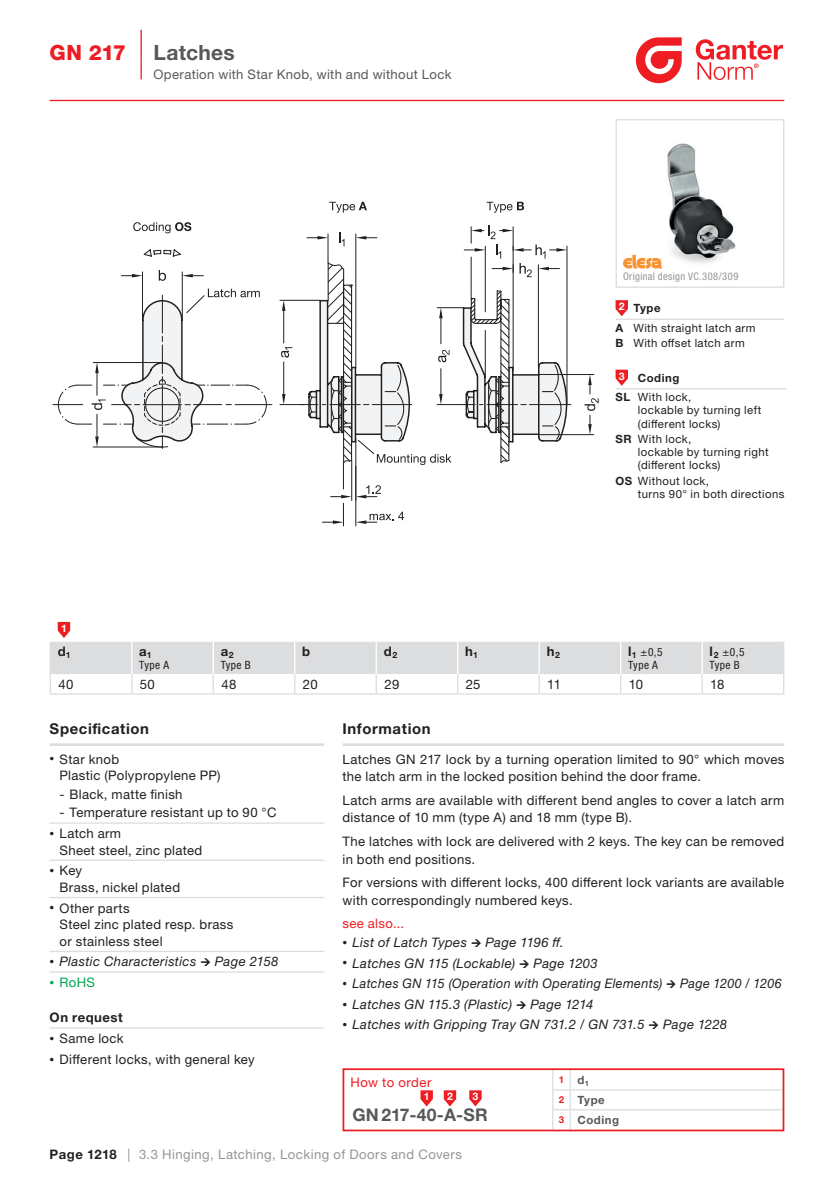
<style>
.page{position:relative;width:834px;height:1181px;background:#fff}
.page>*{position:absolute;margin:0;border:0;box-sizing:border-box;transform-origin:0 0}
.t1{font:700 21px "Helvetica Neue LTW1 G";letter-spacing:.01em;color:#57585a}
.t2{font:800 21px "Helvetica Neue LT Pro";color:#ee1d23}
.t3{font:700 17.5px "Helvetica Neue LTW1 G";letter-spacing:.015em;color:#57585a}
.t4{font:700 14.88px "Helvetica Neue LTW1 G";letter-spacing:.04em;color:#231f20}
.t5{font:13.12px/16.6px "Helvetica Neue LTW1 G";letter-spacing:.025em;color:#231f20}
.t6{font:italic 13.12px "Helvetica Neue LTW1 G";letter-spacing:.025em;color:#231f20}
.t7{font:italic 13.12px "Helvetica Neue LTW1 G";letter-spacing:.025em;color:#231f20;scale:.96 1}
.t8{font:13.12px "Helvetica Neue LTW1 G";letter-spacing:.035em;color:#939598}
.t9{font:13.12px "Helvetica Neue LTW1 G";letter-spacing:.025em;color:#57585a}
.t10{font:700 13.12px "Helvetica Neue LTW1 G";letter-spacing:.04em;color:#231f20}
.t11{font:13.12px "Helvetica Neue LTW1 G";letter-spacing:.03em;color:#ee1d23}
.t12{font:13.12px "Helvetica Neue LTW1 G";color:#00a54f}
.t13{font:11.38px/13.1px "Helvetica Neue LTW1 G";letter-spacing:.035em;color:#231f20}
.t14{font:condensed 11.38px/13.1px "Helvetica Neue LT Pro";letter-spacing:.035em;color:#231f20}
.t15{font:700 11.38px/19.8px "Helvetica Neue LTW1 G";letter-spacing:.045em;color:#57585a}
.t16{font:condensed 10.5px "Helvetica Neue LT Pro";letter-spacing:.035em;color:#939598}
.t17{font:700 10.5px "Helvetica Neue LTW1 G";color:#fff}
.t18{font:700 9.62px "Helvetica Neue LTW1 G";color:#ee1d23}
.s1{font-weight:700}
.s2{font-family:"Helvetica Neue LTW1 G";font-weight:700;font-stretch:normal;font-size:13.12px}
.s3{font-size:9.62px}
.s4{font-family:"Helvetica Neue LT Pro"}
.s5{font-size:11.38px;color:#57585a}
.s6{font-size:9.62px;color:#ee1d23}
.s7{font-weight:700;color:#231f20}
</style>
<div class="page">
<hr style="left:50px;top:100px;width:734px;height:1px;background:#ee1d23">
<svg style="left:635px;top:37px;width:46px;height:46px"></svg>
<svg style="left:695px;top:39px;width:87px;height:41px"></svg>
<hr style="left:93px;top:447px;width:69px;height:1px;background:#231f20">
<hr style="left:142px;top:272px;width:1px;height:48px;background:#231f20">
<hr style="left:182px;top:272px;width:1px;height:48px;background:#231f20">
<svg style="left:159px;top:270px;width:7px;height:11px"></svg>
<svg style="left:121px;top:274px;width:21px;height:3px"></svg>
<svg style="left:182px;top:274px;width:21px;height:3px"></svg>
<hr style="left:538px;top:374px;width:55px;height:1px;background:#231f20">
<hr style="left:538px;top:434px;width:55px;height:1px;background:#231f20">
<svg style="left:584px;top:374px;width:14px;height:61px"></svg>
<svg style="left:280px;top:225px;width:289px;height:301px"></svg>
<svg style="left:329px;top:202px;width:38px;height:11px"></svg>
<svg style="left:486px;top:202px;width:38px;height:11px"></svg>
<svg style="left:58px;top:289px;width:209px;height:158px"></svg>
<svg style="left:133px;top:222px;width:58px;height:11px"></svg>
<svg style="left:50px;top:622px;width:734px;height:72px"></svg>
<hr style="left:342px;top:743px;width:442px;height:3px;background:#dcdddf">
<hr style="left:140px;top:30px;width:2px;height:30px;background:#ee1d23">
<svg style="left:140px;top:60px;width:2px;height:19px"></svg>
<hr style="left:570px;top:1089px;width:212px;height:1px;background:#dcdddf">
<svg style="left:552px;top:1071px;width:18px;height:57px"></svg>
<hr style="left:570px;top:1109px;width:212px;height:1px;background:#dcdddf">
<div style="left:342px;top:1068px;width:442px;height:63px;border:2px solid #ee1d23"></div>
<svg style="left:420px;top:1090px;width:13px;height:16px"></svg>
<svg style="left:443px;top:1090px;width:13px;height:16px"></svg>
<svg style="left:469px;top:1090px;width:12px;height:16px"></svg>
<hr style="left:633px;top:319px;width:151px;height:1px;background:#dcdddf">
<svg style="left:615px;top:300px;width:18px;height:20px"></svg>
<hr style="left:638px;top:388px;width:148px;height:1px;background:#dcdddf">
<svg style="left:615px;top:370px;width:23px;height:19px"></svg>
<hr style="left:50px;top:822px;width:274px;height:2px;background:#dcdddf">
<hr style="left:50px;top:859px;width:274px;height:2px;background:#dcdddf">
<hr style="left:50px;top:897px;width:274px;height:1px;background:#dcdddf">
<hr style="left:50px;top:950px;width:274px;height:2px;background:#dcdddf">
<hr style="left:50px;top:971px;width:274px;height:1px;background:#dcdddf">
<hr style="left:50px;top:743px;width:274px;height:3px;background:#dcdddf">
<hr style="left:50px;top:1027px;width:274px;height:1px;background:#dcdddf">
<img style="left:626px;top:143px;width:110px;height:126px">
<div style="left:615px;top:119px;width:169px;height:169px;border:1px solid #dcdddf"></div>
<svg style="left:623px;top:255px;width:39px;height:13px"></svg>
<h1 class="t2" style="left:50px;top:40px;width:78px">GN 217</h1>
<h1 class="t1" style="left:153px;top:39px;width:83px">Latches</h1>
<p class="t9" style="left:153px;top:67px;width:299px">Operation with Star Knob, with and without Lock</p>
<p class="t16" style="left:623px;top:270px;width:117px">Original design VC.308/309</p>
<p class="t13" style="left:615px;top:298px;width:141px;line-height:19.4px"><sup>2</sup> <span class="s1">Type<br>A</span> With straight latch arm</p>
<p class="t13" style="left:615px;top:337px;width:131px"><span class="s1">B</span> With offset latch arm</p>
<p class="t13" style="left:615px;top:368px;width:77px;line-height:19.4px"><sup>3</sup> <span class="s1">Coding<br>SL</span> With lock,</p>
<p class="t13" style="left:638px;top:404px;width:125px">lockable by turning left (different locks)</p>
<p class="t13" style="left:638px;top:432px;width:132px;text-indent:-22px"><span class="s1">SR</span> With lock,<br>lockable by turning right (different locks)</p>
<p class="t13" style="left:638px;top:474px;width:148px;text-indent:-22px"><span class="s1">OS</span> Without lock,<br>turns 90° in both directions</p>
<p class="t17" style="left:61px;top:621px;width:7px">1</p>
<p class="t10" style="left:58px;top:643px;width:15px">d<sub>1</sub></p>
<p class="t10" style="left:139px;top:643px;width:14px">a<sub>1</sub></p>
<p class="t14" style="left:139px;top:658px;width:31px">Type A</p>
<p class="t10" style="left:221px;top:643px;width:14px">a<sub>2</sub></p>
<p class="t14" style="left:221px;top:658px;width:32px">Type B</p>
<p class="t10" style="left:302px;top:643px;width:10px">b</p>
<p class="t10" style="left:383px;top:643px;width:15px">d<sub>2</sub></p>
<p class="t10" style="left:465px;top:643px;width:14px">h<sub>1</sub></p>
<p class="t10" style="left:546px;top:643px;width:15px">h<sub>2</sub></p>
<p class="t14" style="left:628px;top:645px;width:36px"><span class="s2">l</span><sub>1</sub> ±0,5<br>Type A</p>
<p class="t14" style="left:709px;top:645px;width:36px"><span class="s2">l</span><sub>2</sub> ±0,5<br>Type B</p>
<p class="t5" style="left:58px;top:676px;width:17px">40</p>
<p class="t5" style="left:140px;top:676px;width:17px">50</p>
<p class="t5" style="left:221px;top:676px;width:17px">48</p>
<p class="t5" style="left:303px;top:676px;width:16px">20</p>
<p class="t5" style="left:384px;top:676px;width:16px">29</p>
<p class="t5" style="left:465px;top:676px;width:16px">25</p>
<p class="t5" style="left:547px;top:676px;width:15px">11</p>
<p class="t5" style="left:628px;top:676px;width:16px">10</p>
<p class="t5" style="left:710px;top:676px;width:16px">18</p>
<p class="t4" style="left:50px;top:720px;width:101px">Specification</p>
<p class="t5" style="left:60px;top:750px;width:162px;text-indent:-10px"><span class="s3">•</span> Star knob<br>Plastic (Polypropylene PP)</p>
<p class="t5" style="left:60px;top:786px;width:124px"><span class="s4">-</span> Black, matte finish</p>
<p class="t5" style="left:60px;top:804px;width:218px"><span class="s4">-</span> Temperature resistant up to 90 °C</p>
<p class="t5" style="left:60px;top:825px;width:144px;text-indent:-10px"><span class="s3">•</span> Latch arm<br>Sheet steel, zinc plated</p>
<p class="t5" style="left:60px;top:862px;width:122px;text-indent:-10px"><span class="s3">•</span> Key<br>Brass, nickel plated</p>
<p class="t5" style="left:60px;top:899px;width:175px;text-indent:-10px"><span class="s3">•</span> Other parts<br>Steel zinc plated resp. brass or stainless steel</p>
<p class="t6" style="left:50px;top:953px;width:230px"><span class="s3">•</span> Plastic Characteristics → Page 2158</p>
<p class="t12" style="left:50px;top:974px;width:47px"><span class="s3">•</span> RoHS</p>
<p class="t10" style="left:50px;top:1009px;width:74px">On request</p>
<p class="t5" style="left:50px;top:1030px;width:76px"><span class="s3">•</span> Same lock</p>
<p class="t5" style="left:50px;top:1050px;width:207px"><span class="s3">•</span> Different locks, with general key</p>
<p class="t4" style="left:342px;top:720px;width:89px">Information</p>
<p class="t5" style="left:342px;top:750px;width:443px;line-height:17.5px">Latches GN 217 lock by a turning operation limited to 90° which moves the latch arm in the locked position behind the door frame.</p>
<p class="t5" style="left:342px;top:791px;width:443px;line-height:17.5px">Latch arms are available with different bend angles to cover a latch arm distance of 10 mm (type A) and 18 mm (type B).</p>
<p class="t5" style="left:342px;top:832px;width:443px;line-height:17.5px">The latches with lock are delivered with 2 keys. The key can be removed in both end positions.</p>
<p class="t5" style="left:342px;top:873px;width:443px;line-height:17.5px">For versions with different locks, 400 different lock variants are available with correspondingly numbered keys.</p>
<p class="t11" style="left:342px;top:915px;width:63px">see also...</p>
<p class="t6" style="left:342px;top:934px;width:222px"><span class="s3">•</span> List of Latch Types → Page 1196 ff.</p>
<p class="t6" style="left:342px;top:955px;width:257px"><span class="s3">•</span> Latches GN 115 (Lockable) → Page 1203</p>
<p class="t7" style="left:342px;top:975px;width:459px"><span class="s3">•</span> Latches GN 115 (Operation with Operating Elements) → Page 1200 / 1206</p>
<p class="t6" style="left:342px;top:996px;width:252px"><span class="s3">•</span> Latches GN 115.3 (Plastic) → Page 1214</p>
<p class="t6" style="left:342px;top:1016px;width:386px"><span class="s3">•</span> Latches with Gripping Tray GN 731.2 / GN 731.5 → Page 1228</p>
<p class="t11" style="left:350px;top:1074px;width:83px">How to order</p>
<p class="t17" style="left:423px;top:1090px;width:7px">1</p>
<p class="t17" style="left:447px;top:1090px;width:7px">2</p>
<p class="t17" style="left:472px;top:1090px;width:7px">3</p>
<h2 class="t3" style="left:352px;top:1104px;width:137px">GN 217-40-A-SR</h2>
<p class="t18" style="left:558px;top:1073px;width:32px">1 <span class="s5">d</span><sub>1</sub></p>
<p class="t15" style="left:558px;top:1090px;width:62px"><span class="s6">2</span> Type<br><span class="s6">3</span> Coding</p>
<p class="t8" style="left:50px;top:1146px;width:414px"><span class="s7">Page 1218</span> | 3.3 Hinging, Latching, Locking of Doors and Covers</p>
</div>
